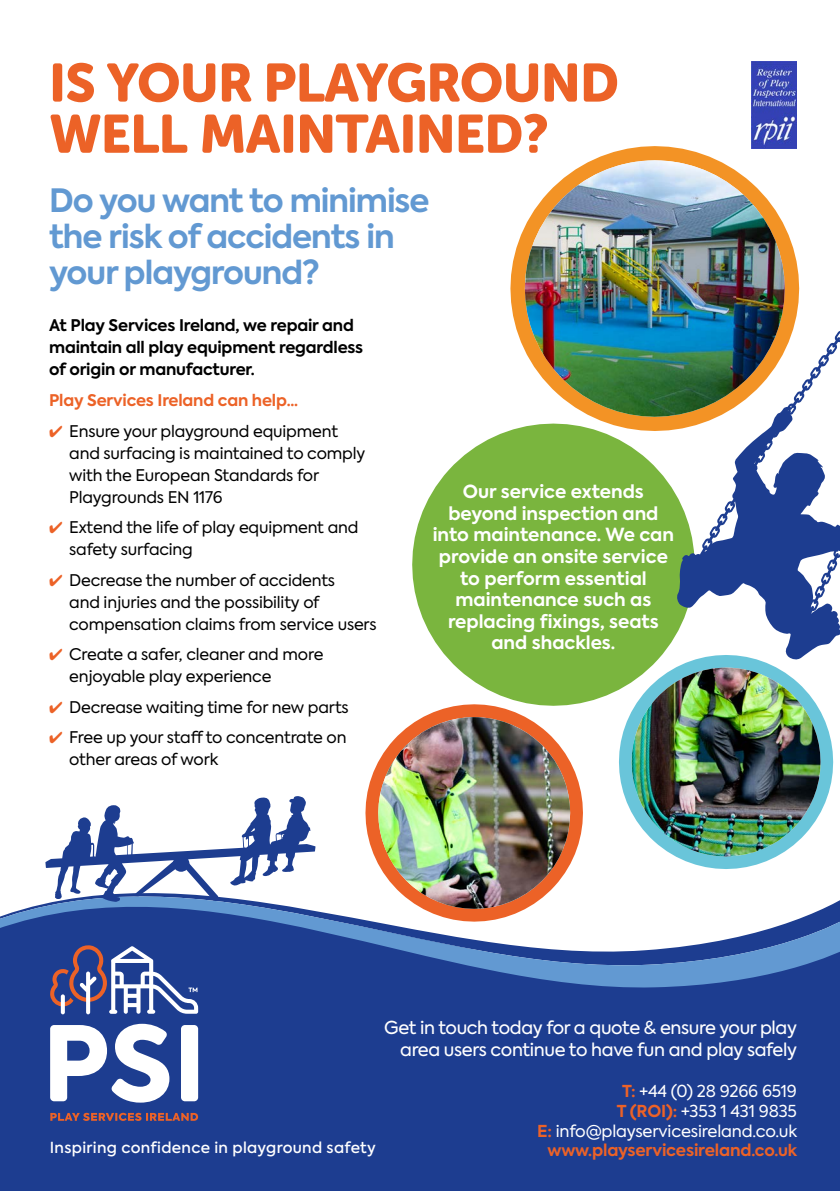
<style>
.page{position:relative;width:840px;height:1191px;background:#fff}
.page>*{position:absolute;margin:0;border:0;box-sizing:border-box;transform-origin:0 0}
.t1{font:53.4px/51.2px "Museo Sans Rounded 900";letter-spacing:-.01em;color:#ec6227}
.t2{font:700 32px/36px "Axiforma";letter-spacing:-.03em;color:#6299d2}
.t3{font:700 18px/21.6px "Axiforma";color:#fff;text-align:center}
.t4{font:17.8px/21.4px "Axiforma";letter-spacing:-.02em;color:#fff;text-align:right}
.t5{font:16.4px/19.6px "Axiforma";letter-spacing:-.01em;color:#fff;text-align:right}
.t6{font:700 16.4px "Axiforma";letter-spacing:-.01em;color:#ec6227}
.t7{font:16px/22px "Axiforma";letter-spacing:-.01em;color:#000}
.t8{font:700 16px/22px "Axiforma";letter-spacing:-.01em;color:#000}
.t9{font:700 16px "Axiforma";letter-spacing:-.01em;color:#ec6227}
.t10{font:500 15.2px "Axiforma";letter-spacing:.02em;color:#fff}
.s1{color:#ec6227}
.s2{font-weight:700;color:#ec6227}
.s3{font-size:16px}
</style>
<div class="page">
<img style="left:620px;top:667px;width:210px;height:169px">
<svg style="left:593px;top:146px;width:205px;height:159px"></svg>
<img style="left:510px;top:160px;width:275px;height:248px">
<img style="left:367px;top:721px;width:213px;height:115px">
<svg style="left:412px;top:408px;width:298px;height:313px;fill:#7ab53e"></svg>
<div style="left:0;top:992px;width:839px;height:199px;background:#1d3d90"></div>
<img style="left:368px;top:836px;width:436px;height:5px">
<svg style="left:0;top:841px;width:839px;height:151px"></svg>
<svg style="left:45px;top:796px;width:270px;height:106px"></svg>
<div style="left:173px;top:855px;width:16px;height:17px;background:#1d3d90;border-radius:50%"></div>
<svg style="left:50px;top:1023px;width:119px;height:79px"></svg>
<div style="left:181px;top:1025px;width:17px;height:76px;background:#fff;border-radius:4px"></div>
<svg style="left:50px;top:944px;width:148px;height:70px"></svg>
<svg style="left:50px;top:1112px;width:148px;height:9px"></svg>
<img style="left:750px;top:61px;width:46px;height:88px">
<svg style="left:675px;top:305px;width:164px;height:356px"></svg>
<h1 class="t1" style="left:49px;top:58px;width:571px">IS YOUR PLAYGROUND<br>WELL MAINTAINED?</h1>
<h2 class="t2" style="left:49px;top:183px;width:381px">Do you want to minimise the risk of accidents in your playground?</h2>
<p class="t8" style="left:49px;top:315px;width:315px">At Play Services Ireland, we repair and maintain all play equipment regardless of origin or manufacturer.</p>
<p class="t9" style="left:49px;top:389px;width:250px">Play Services Ireland can help...</p>
<p class="t7" style="left:69px;top:420px;width:297px;text-indent:-20px"><span class="s1">✔</span> Ensure your playground equipment and surfacing is maintained to comply with the European Standards for<br>Playgrounds EN 1176</p>
<p class="t7" style="left:69px;top:516px;width:290px;text-indent:-20px"><span class="s1">✔</span> Extend the life of play equipment and safety surfacing</p>
<p class="t7" style="left:69px;top:569px;width:309px;text-indent:-20px"><span class="s1">✔</span> Decrease the number of accidents<br>and injuries and the possibility of compensation claims from service users</p>
<p class="t7" style="left:69px;top:643px;width:255px;text-indent:-20px"><span class="s1">✔</span> Create a safer, cleaner and more enjoyable play experience</p>
<p class="t7" style="left:49px;top:696px;width:301px"><span class="s1">✔</span> Decrease waiting time for new parts</p>
<p class="t7" style="left:69px;top:726px;width:279px;text-indent:-20px"><span class="s1">✔</span> Free up your staff to concentrate on other areas of work</p>
<p class="t3" style="left:432px;top:481px;width:243px">Our service extends beyond inspection and into maintenance. We can provide an onsite service to perform essential maintenance such as replacing fixings, seats and shackles.</p>
<p class="t4" style="left:384px;top:1017px;width:414px">Get in touch today for a quote &amp; ensure your play area users continue to have fun and play safely</p>
<p class="t5" style="left:537px;top:1082px;width:261px"><span class="s2">T:</span> +44 (0) 28 9266 6519<br><span class="s2">T (ROI):</span> +353 1 431 9835<br><span class="s2">E:</span> info@playservicesireland.co.uk</p>
<p class="t10" style="left:50px;top:1137px;width:327px">Inspiring confidence in playground safety</p>
<p class="t6" style="left:547px;top:1139px;width:251px"><span class="s3">www.</span>playservicesireland<span class="s3">.co.uk</span></p>
</div>
